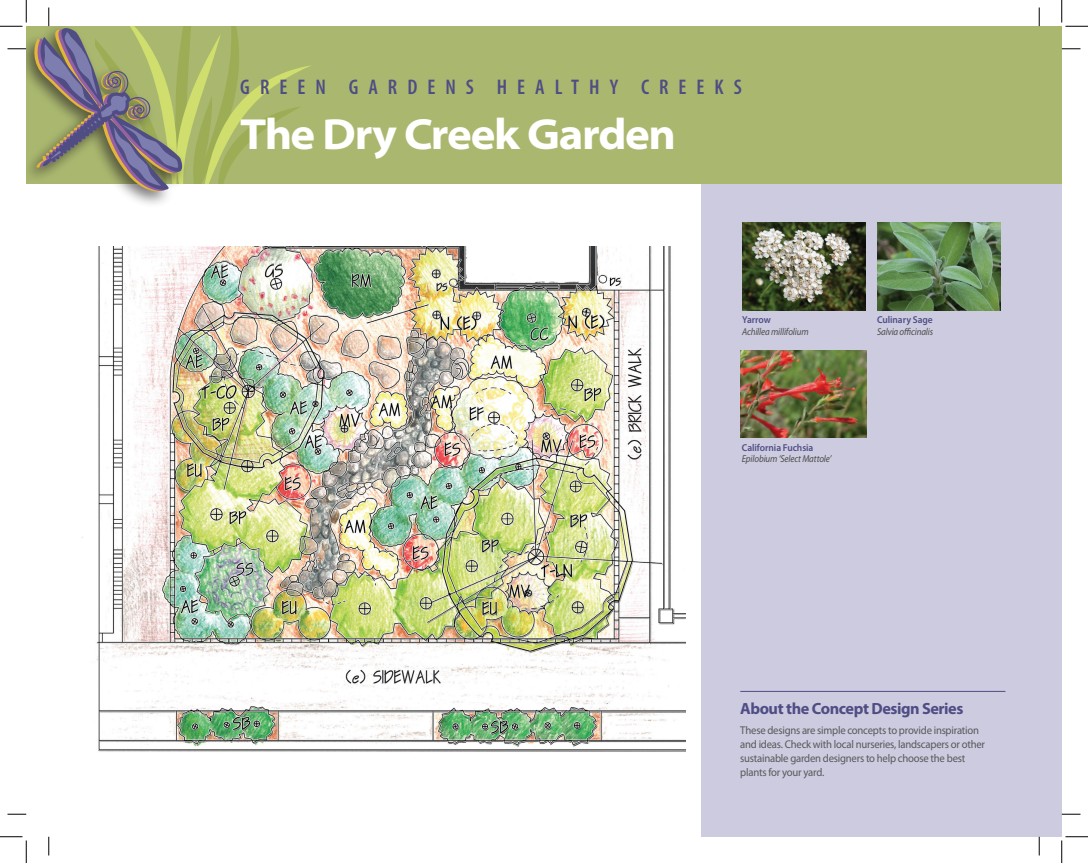
<style>
.page{position:relative;width:1088px;height:863px;background:#fff}
.page>*{position:absolute;margin:0;border:0;box-sizing:border-box;transform-origin:0 0}
.t1{font:700 semi-expanded 43.75px "Myriad Pro";letter-spacing:-.035em;color:#fff}
.t2{font:600 condensed 21.25px "Myriad Pro";letter-spacing:.47em;color:#504d85}
.t3{font:700 16.25px "Myriad Pro";letter-spacing:-.03em;color:#504d85}
.t4{font:11.25px/14.1px "Myriad Pro";letter-spacing:-.02em;color:#57585a;scale:.95 1}
.t5{font:italic 10px "Myriad Pro";letter-spacing:-.015em;color:#4b4c4d;scale:.9 1}
.t6{font:600 10px "Myriad Pro";letter-spacing:-.005em;color:#504d85;scale:.95 1}
</style>
<div class="page">
<img style="left:82px;top:247px;width:603px;height:505px">
<div style="left:701px;top:163px;width:360px;height:673px;background:#cdcbdf"></div>
<div style="left:26px;top:26px;width:1035px;height:158px;background:#aab86f"></div>
<div style="left:26px;top:26px;width:162px;height:182px;background:#231f20;opacity:.6"></div>
<hr style="left:740px;top:691px;width:265px;height:1px;background:#504d85">
<img style="left:742px;top:222px;width:124px;height:88px">
<img style="left:877px;top:222px;width:124px;height:88px">
<img style="left:741px;top:350px;width:125px;height:87px">
<svg style="left:1061px;top:48px;width:19px;height:2px"></svg>
<svg style="left:8px;top:813px;width:18px;height:2px"></svg>
<svg style="left:1061px;top:813px;width:19px;height:2px"></svg>
<svg style="left:48px;top:836px;width:2px;height:19px"></svg>
<svg style="left:1038px;top:8px;width:2px;height:18px"></svg>
<svg style="left:1038px;top:836px;width:2px;height:19px"></svg>
<svg style="left:0;top:0;width:311px;height:192px"></svg>
<svg style="left:0;top:836px;width:27px;height:26px"></svg>
<svg style="left:1061px;top:0;width:27px;height:27px"></svg>
<svg style="left:1061px;top:836px;width:27px;height:26px"></svg>
<h2 class="t2" style="left:240px;top:76px;width:503px">GREEN GARDENS HEALTH Y CREEKS</h2>
<h1 class="t1" style="left:240px;top:109px;width:437px">The Dry Creek Garden</h1>
<p class="t6" style="left:742px;top:314px;width:32px">Yarrow</p>
<p class="t5" style="left:742px;top:325px;width:75px">Achillea millifolium</p>
<p class="t6" style="left:742px;top:441px;width:77px">California Fuchsia</p>
<p class="t5" style="left:742px;top:453px;width:101px">Epilobium ‘Select Mattole’</p>
<p class="t6" style="left:877px;top:314px;width:60px">Culinary Sage</p>
<p class="t5" style="left:877px;top:325px;width:64px">Salvia officinalis</p>
<h3 class="t3" style="left:740px;top:698px;width:225px">About the Concept Design Series</h3>
<p class="t4" style="left:740px;top:723px;width:259px">These designs are simple concepts to provide inspiration and ideas. Check with local nurseries, landscapers or other sustainable garden designers to help choose the best plants for your yard.</p>
</div>
